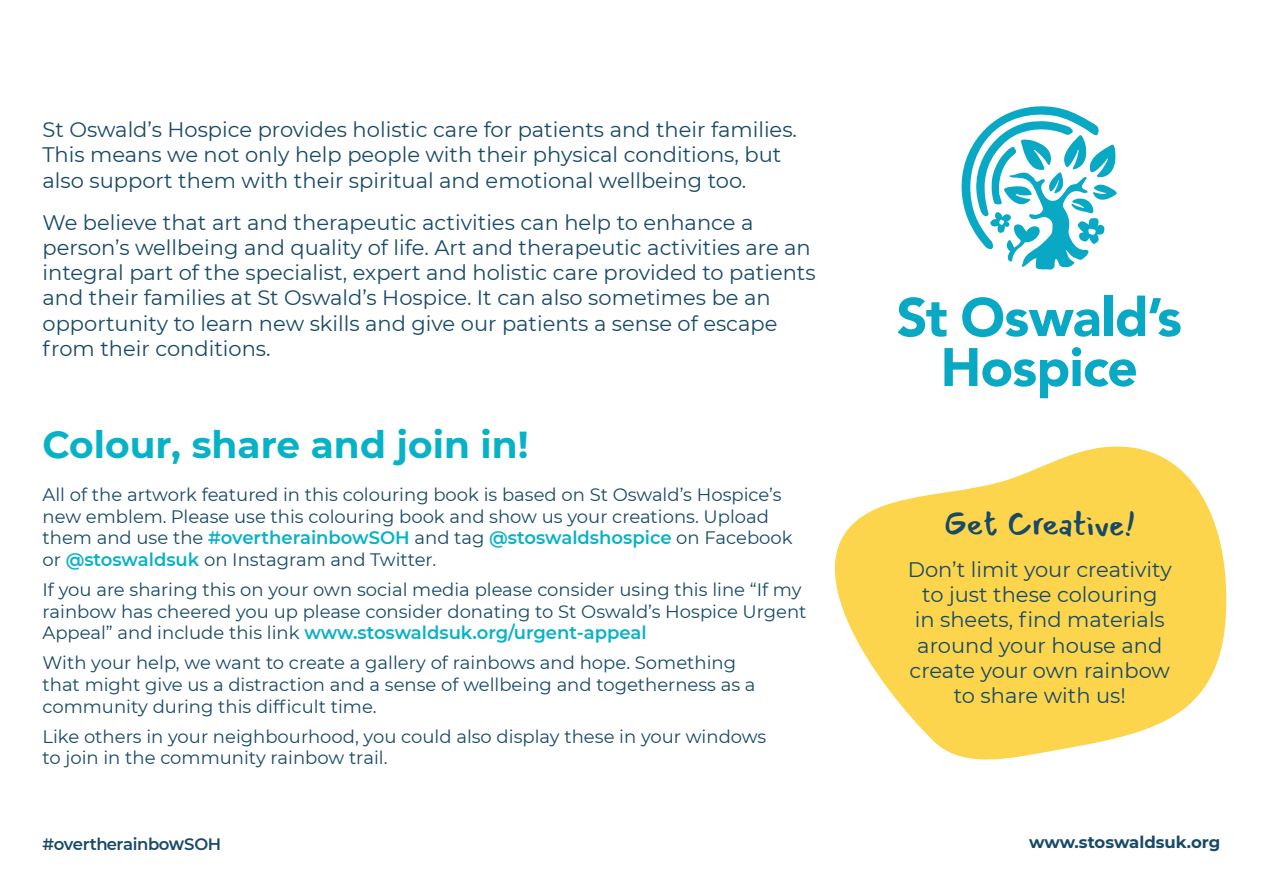
<style>
.page{position:relative;width:1263px;height:893px;background:#fff}
.page>*{position:absolute;margin:0;border:0;box-sizing:border-box;transform-origin:0 0}
.t1{font:700 37.5px "Montserrat";color:#07b2c7}
.t2{font:33px "Mansalva";color:#184a67}
.t3{font:21px/25.2px "Montserrat";color:#184a67}
.t4{font:18px/21.6px "Montserrat";color:#184a67}
.t5{font:700 16.5px "Montserrat";color:#184a67}
.t6{font:600 16.5px "Montserrat";letter-spacing:-.02em;color:#184a67}
.s1{font-weight:600;color:#07b2c7}
</style>
<div class="page">
<svg style="left:834px;top:446px;width:393px;height:314px;fill:#fcd54d"></svg>
<svg style="left:898px;top:297px;width:48px;height:40px"></svg>
<svg style="left:962px;top:297px;width:137px;height:40px"></svg>
<div style="left:1104px;top:296px;width:8px;height:40px;background:#09a8c4"></div>
<svg style="left:1117px;top:296px;width:63px;height:41px"></svg>
<svg style="left:944px;top:347px;width:192px;height:51px"></svg>
<svg style="left:961px;top:106px;width:156px;height:164px"></svg>
<p class="t3" style="left:43px;top:116px;width:756px">St Oswald’s Hospice provides holistic care for patients and their families.<br>This means we not only help people with their physical conditions, but also support them with their spiritual and emotional wellbeing too.</p>
<p class="t3" style="left:43px;top:209px;width:775px">We believe that art and therapeutic activities can help to enhance a person’s wellbeing and quality of life. Art and therapeutic activities are an integral part of the specialist, expert and holistic care provided to patients and their families at St Oswald’s Hospice. It can also sometimes be an opportunity to learn new skills and give our patients a sense of escape from their conditions.</p>
<h1 class="t1" style="left:43px;top:418px;width:487px">Colour, share and join in!</h1>
<p class="t4" style="left:43px;top:483px;width:751px">All of the artwork featured in this colouring book is based on St Oswald’s Hospice’s new emblem. Please use this colouring book and show us your creations. Upload them and use the <span class="s1">#overtherainbowSOH</span> and tag <span class="s1">@stoswaldshospice</span> on Facebook or <span class="s1">@stoswaldsuk</span> on Instagram and Twitter.</p>
<p class="t4" style="left:43px;top:578px;width:765px">If you are sharing this on your own social media please consider using this line “If my rainbow has cheered you up please consider donating to St Oswald’s Hospice Urgent<br>Appeal” and include this link <span class="s1">www.stoswaldsuk.org/urgent-appeal</span></p>
<p class="t4" style="left:43px;top:652px;width:714px">With your help, we want to create a gallery of rainbows and hope. Something that might give us a distraction and a sense of wellbeing and togetherness as a community during this difficult time.</p>
<p class="t4" style="left:43px;top:725px;width:725px">Like others in your neighbourhood, you could also display these in your windows to join in the community rainbow trail.</p>
<h2 class="t2" style="left:944px;top:498px;width:193px">Get Creative!</h2>
<p class="t3" style="left:908px;top:556px;width:266px;text-align:center">Don’t limit your creativity to just these colouring<br>in sheets, find materials around your house and create your own rainbow to share with us!</p>
<p class="t6" style="left:43px;top:833px;width:180px">#overtherainbowSOH</p>
<p class="t5" style="left:1029px;top:830px;width:193px">www.stoswaldsuk.org</p>
</div>
